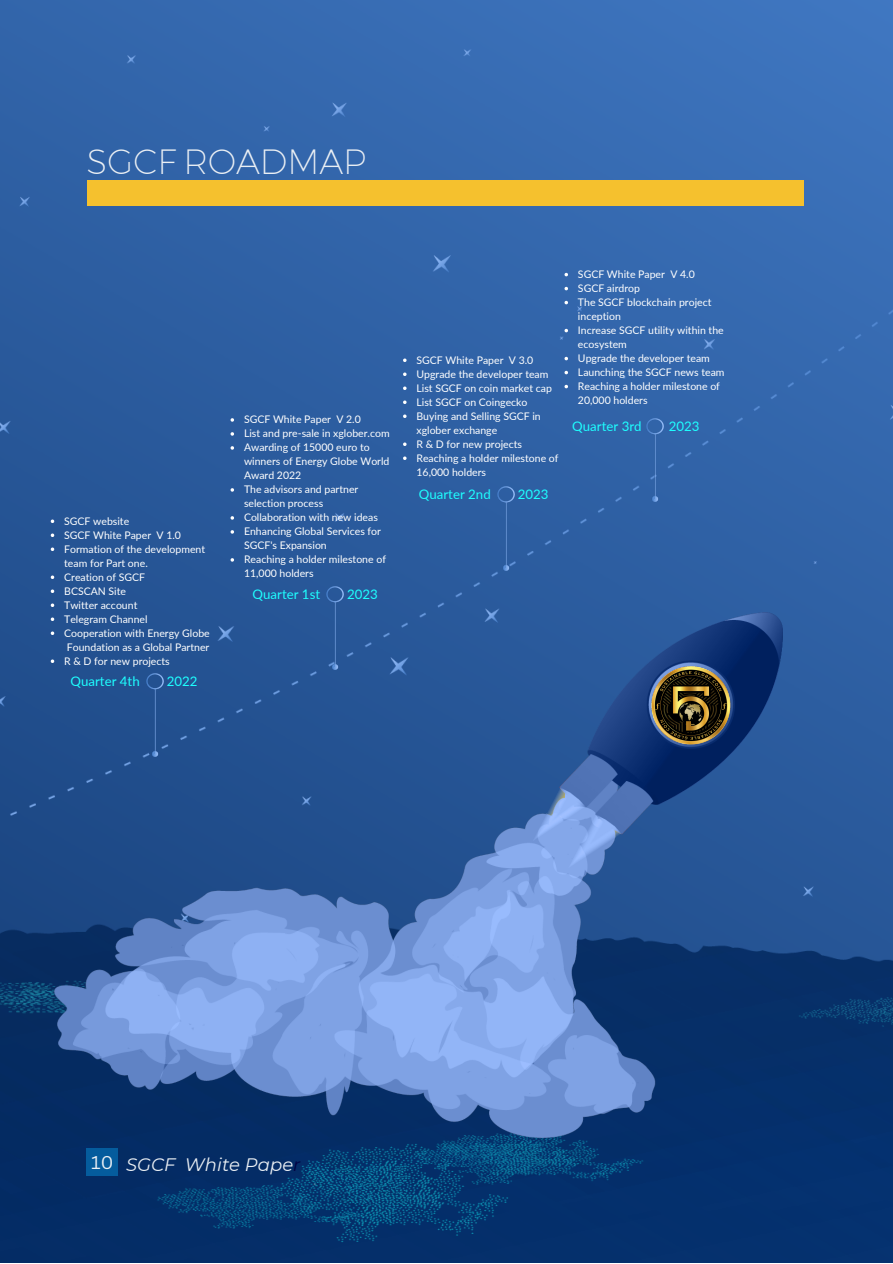
<style>
.page{position:relative;width:893px;height:1264px;background:#fff}
.page>*{position:absolute;margin:0;border:0;box-sizing:border-box;transform-origin:0 0}
.t1{font:300 34.2px "Kief Montaser Extra";color:#eaeff4}
.t2{font:italic 18px "Montserrat";color:#eaeff4}
.t3{font:18px "Canva Sans";color:#eaeff4}
.t4{font:13.2px "Lato";color:#1effff}
.t5{font:10.5px/14px "Lato";color:#fff}
.s1{color:#020043}
</style>
<div class="page">
<img style="left:0;top:0;width:892px;height:1262px">
<div style="left:87px;top:180px;width:716px;height:25px;background:#f5c12e"></div>
<div style="left:87px;top:1148px;width:31px;height:27px;background:#055c9d"></div>
<img style="left:55px;top:612px;width:727px;height:525px">
<img style="left:146px;top:673px;width:17px;height:84px">
<img style="left:326px;top:586px;width:17px;height:84px">
<img style="left:497px;top:487px;width:17px;height:83px">
<img style="left:646px;top:418px;width:17px;height:84px">
<img style="left:642px;top:660px;width:97px;height:96px">
<svg style="left:51px;top:519px;width:3px;height:4px"></svg>
<svg style="left:51px;top:533px;width:3px;height:4px"></svg>
<svg style="left:51px;top:547px;width:3px;height:4px"></svg>
<svg style="left:51px;top:575px;width:3px;height:4px"></svg>
<svg style="left:51px;top:589px;width:3px;height:4px"></svg>
<svg style="left:51px;top:603px;width:3px;height:4px"></svg>
<svg style="left:51px;top:617px;width:3px;height:4px"></svg>
<svg style="left:51px;top:631px;width:3px;height:4px"></svg>
<svg style="left:51px;top:659px;width:3px;height:4px"></svg>
<svg style="left:230px;top:418px;width:4px;height:3px"></svg>
<svg style="left:230px;top:432px;width:4px;height:3px"></svg>
<svg style="left:230px;top:446px;width:4px;height:3px"></svg>
<svg style="left:230px;top:488px;width:4px;height:3px"></svg>
<svg style="left:230px;top:516px;width:4px;height:3px"></svg>
<svg style="left:230px;top:530px;width:4px;height:3px"></svg>
<svg style="left:230px;top:558px;width:4px;height:3px"></svg>
<svg style="left:403px;top:358px;width:3px;height:4px"></svg>
<svg style="left:403px;top:372px;width:3px;height:4px"></svg>
<svg style="left:403px;top:386px;width:3px;height:4px"></svg>
<svg style="left:403px;top:400px;width:3px;height:4px"></svg>
<svg style="left:403px;top:414px;width:3px;height:4px"></svg>
<svg style="left:403px;top:442px;width:3px;height:4px"></svg>
<svg style="left:403px;top:456px;width:3px;height:4px"></svg>
<svg style="left:564px;top:273px;width:4px;height:3px"></svg>
<svg style="left:564px;top:287px;width:4px;height:3px"></svg>
<svg style="left:564px;top:301px;width:4px;height:3px"></svg>
<svg style="left:564px;top:329px;width:4px;height:3px"></svg>
<svg style="left:564px;top:357px;width:4px;height:3px"></svg>
<svg style="left:564px;top:371px;width:4px;height:3px"></svg>
<svg style="left:564px;top:385px;width:4px;height:3px"></svg>
<p class="t1" style="left:87px;top:140px;width:280px">SGCF ROADMAP</p>
<p class="t5" style="left:64px;top:513px;width:67px">SGCF website</p>
<p class="t5" style="left:64px;top:527px;width:118px">SGCF White Paper V 1.0</p>
<p class="t5" style="left:64px;top:541px;width:142px">Formation of the development team for Part one.</p>
<p class="t5" style="left:64px;top:569px;width:82px">Creation of SGCF</p>
<p class="t5" style="left:64px;top:583px;width:63px">BCSCAN Site</p>
<p class="t5" style="left:64px;top:597px;width:75px">Twitter account</p>
<p class="t5" style="left:64px;top:611px;width:85px">Telegram Channel</p>
<p class="t5" style="left:64px;top:625px;width:147px">Cooperation with Energy Globe<br>Foundation as a Global Partner</p>
<p class="t5" style="left:64px;top:653px;width:107px">R &amp; D for new projects</p>
<p class="t4" style="left:71px;top:672px;width:71px">Quarter 4th</p>
<p class="t4" style="left:167px;top:672px;width:32px">2022</p>
<p class="t5" style="left:244px;top:412px;width:118px">SGCF White Paper V 2.0</p>
<p class="t5" style="left:244px;top:426px;width:147px">List and pre-sale in xglober.com</p>
<p class="t5" style="left:244px;top:440px;width:147px">Awarding of 15000 euro to winners of Energy Globe World<br>Award 2022</p>
<p class="t5" style="left:244px;top:482px;width:116px">The advisors and partner selection process</p>
<p class="t5" style="left:244px;top:510px;width:135px">Collaboration with new ideas</p>
<p class="t5" style="left:244px;top:524px;width:138px">Enhancing Global Services for<br>SGCF's Expansion</p>
<p class="t5" style="left:244px;top:552px;width:143px">Reaching a holder milestone of<br>11,000 holders</p>
<p class="t4" style="left:252px;top:585px;width:69px">Quarter 1st</p>
<p class="t4" style="left:347px;top:585px;width:32px">2023</p>
<p class="t5" style="left:416px;top:353px;width:118px">SGCF White Paper V 3.0</p>
<p class="t5" style="left:416px;top:367px;width:133px">Upgrade the developer team</p>
<p class="t5" style="left:416px;top:381px;width:137px">List SGCF on coin market cap</p>
<p class="t5" style="left:416px;top:395px;width:112px">List SGCF on Coingecko</p>
<p class="t5" style="left:416px;top:409px;width:126px">Buying and Selling SGCF in xglober exchange</p>
<p class="t5" style="left:416px;top:436px;width:107px">R &amp; D for new projects</p>
<p class="t5" style="left:416px;top:450px;width:143px">Reaching a holder milestone of<br>16,000 holders</p>
<p class="t4" style="left:419px;top:486px;width:73px">Quarter 2nd</p>
<p class="t4" style="left:518px;top:486px;width:32px">2023</p>
<p class="t5" style="left:578px;top:267px;width:118px">SGCF White Paper V 4.0</p>
<p class="t5" style="left:578px;top:281px;width:64px">SGCF airdrop</p>
<p class="t5" style="left:578px;top:295px;width:135px">The SGCF blockchain project inception</p>
<p class="t5" style="left:578px;top:323px;width:147px">Increase SGCF utility within the ecosystem</p>
<p class="t5" style="left:578px;top:351px;width:133px">Upgrade the developer team</p>
<p class="t5" style="left:578px;top:365px;width:148px">Launching the SGCF news team</p>
<p class="t5" style="left:578px;top:379px;width:143px">Reaching a holder milestone of<br>20,000 holders</p>
<p class="t4" style="left:572px;top:418px;width:71px">Quarter 3rd</p>
<p class="t4" style="left:668px;top:418px;width:32px">2023</p>
<p class="t3" style="left:91px;top:1149px;width:24px">10</p>
<p class="t2" style="left:126px;top:1153px;width:176px">SGCF White Pape<span class="s1">r</span></p>
</div>
